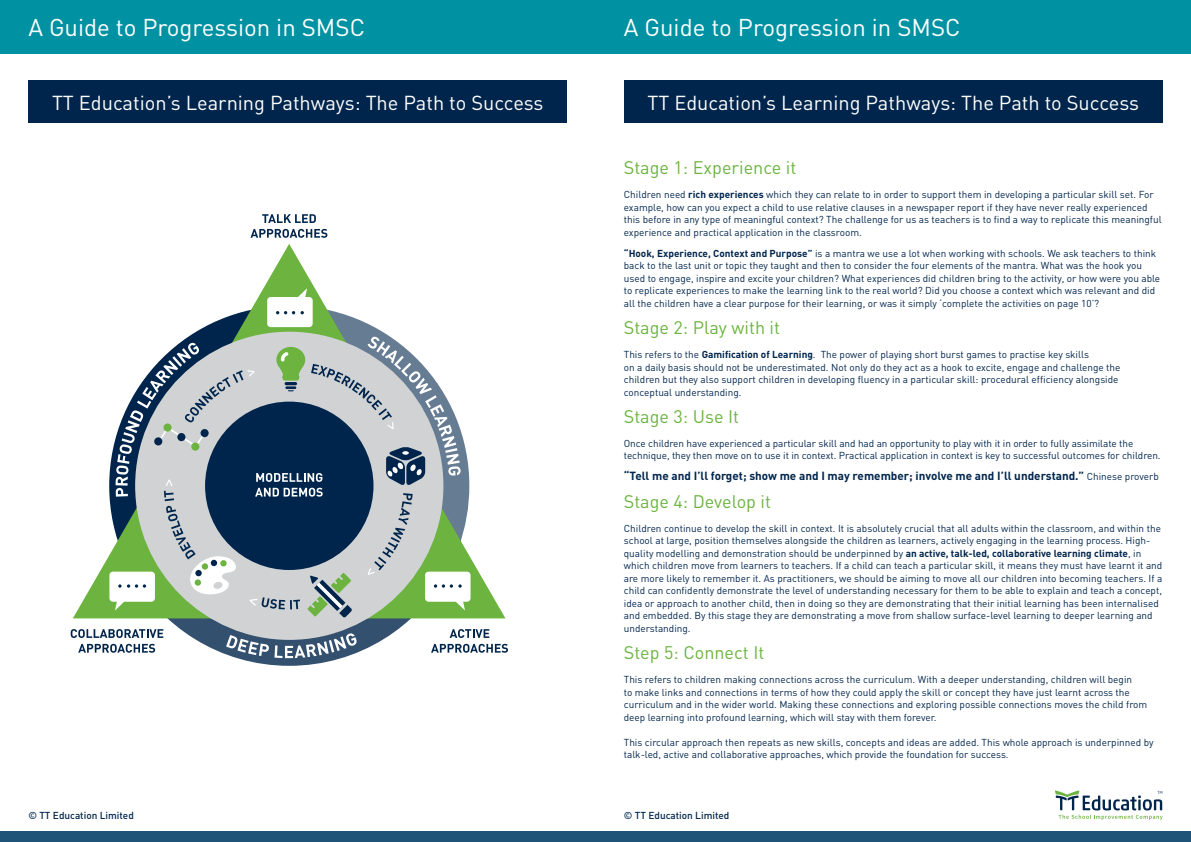
<style>
.page{position:relative;width:1191px;height:842px;background:#fff}
.page>*{position:absolute;margin:0;border:0;box-sizing:border-box;transform-origin:0 0}
.t1{font:24px "DIN";color:#fff}
.Table_header{font:20px "DIN";color:#fff}
.Green_header{font:18px "DIN";color:#6cb43f}
.t2{font:700 11.7px "DIN";color:#00254c}
.t3{font:10px/12.5px "DIN";color:#00254c}
.t4{font:500 10px "DIN";color:#00254c}
.s1{font-weight:700}
.s2{font-weight:400;font-size:10px}
</style>
<div class="page">
<div style="left:0;top:0;width:1191px;height:53px;background:#0092a2"></div>
<div style="left:0;top:831px;width:1191px;height:11px;background:#205378"></div>
<svg style="left:1055px;top:790px;width:107px;height:30px"></svg>
<div style="left:624px;top:81px;width:538px;height:42px;background:#00254c"></div>
<div style="left:28px;top:81px;width:539px;height:42px;background:#00254c"></div>
<svg style="left:196px;top:244px;width:187px;height:88px"></svg>
<svg style="left:267px;top:288px;width:46px;height:39px"></svg>
<svg style="left:262px;top:214px;width:54px;height:9px"></svg>
<svg style="left:250px;top:229px;width:77px;height:9px"></svg>
<svg style="left:71px;top:336px;width:437px;height:330px"></svg>
<p class="t1" style="left:28px;top:12px;width:338px">A Guide to Progression in SMSC</p>
<p class="t1" style="left:624px;top:12px;width:338px">A Guide to Progression in SMSC</p>
<p class="Table_header" style="left:52px;top:90px;width:493px">TT Education’s Learning Pathways: The Path to Success</p>
<p class="Table_header" style="left:647px;top:90px;width:493px">TT Education’s Learning Pathways: The Path to Success</p>
<p class="Green_header" style="left:624px;top:157px;width:174px">Stage 1: Experience it</p>
<p class="t3" style="left:624px;top:188px;width:539px">Children need <span class="s1">rich experiences</span> which they can relate to in order to support them in developing a particular skill set. For example, how can you expect a child to use relative clauses in a newspaper report if they have never really experienced this before in any type of meaningful context? The challenge for us as teachers is to find a way to replicate this meaningful experience and practical application in the classroom.</p>
<p class="t3" style="left:624px;top:247px;width:538px"><span class="s1">“Hook, Experience, Context and Purpose”</span> is a mantra we use a lot when working with schools. We ask teachers to think back to the last unit or topic they taught and then to consider the four elements of the mantra. What was the hook you used to engage, inspire and excite your children? What experiences did children bring to the activity, or how were you able to replicate experiences to make the learning link to the real world? Did you choose a context which was relevant and did all the children have a clear purpose for their learning, or was it simply ‘complete the activities on page 10’?</p>
<p class="Green_header" style="left:624px;top:316px;width:158px">Stage 2: Play with it</p>
<p class="t3" style="left:624px;top:348px;width:498px">This refers to the <span class="s1">Gamification of Learning</span>. The power of playing short burst games to practise key skills<br>on a daily basis should not be underestimated. Not only do they act as a hook to excite, engage and challenge the children but they also support children in developing fluency in a particular skill: procedural efficiency alongside conceptual understanding.</p>
<p class="Green_header" style="left:624px;top:405px;width:117px">Stage 3: Use It</p>
<p class="t3" style="left:624px;top:437px;width:538px">Once children have experienced a particular skill and had an opportunity to play with it in order to fully assimilate the technique, they then move on to use it in context. Practical application in context is key to successful outcomes for children.</p>
<p class="t2" style="left:624px;top:468px;width:536px">“Tell me and I’ll forget; show me and I may remember; involve me and I’ll understand.” <span class="s2">Chinese proverb</span></p>
<p class="Green_header" style="left:624px;top:490px;width:149px">Stage 4: Develop it</p>
<p class="t3" style="left:624px;top:522px;width:540px">Children continue to develop the skill in context. It is absolutely crucial that all adults within the classroom, and within the school at large, position themselves alongside the children as learners, actively engaging in the learning process. High&shy;quality modelling and demonstration should be underpinned by <span class="s1">an active, talk-led, collaborative learning climate</span>, in which children move from learners to teachers. If a child can teach a particular skill, it means they must have learnt it and are more likely to remember it. As practitioners, we should be aiming to move all our children into becoming teachers. If a child can confidently demonstrate the level of understanding necessary for them to be able to explain and teach a concept, idea or approach to another child, then in doing so they are demonstrating that their initial learning has been internalised and embedded. By this stage they are demonstrating a move from shallow surface-level learning to deeper learning and understanding.</p>
<p class="Green_header" style="left:624px;top:641px;width:142px">Step 5: Connect It</p>
<p class="t3" style="left:624px;top:673px;width:525px">This refers to children making connections across the curriculum. With a deeper understanding, children will begin<br>to make links and connections in terms of how they could apply the skill or concept they have just learnt across the curriculum and in the wider world. Making these connections and exploring possible connections moves the child from deep learning into profound learning, which will stay with them forever.</p>
<p class="t3" style="left:624px;top:735px;width:531px">This circular approach then repeats as new skills, concepts and ideas are added. This whole approach is underpinned by talk-led, active and collaborative approaches, which provide the foundation for success.</p>
<p class="t4" style="left:28px;top:809px;width:107px">© TT Education Limited</p>
<p class="t4" style="left:624px;top:809px;width:107px">© TT Education Limited</p>
</div>
